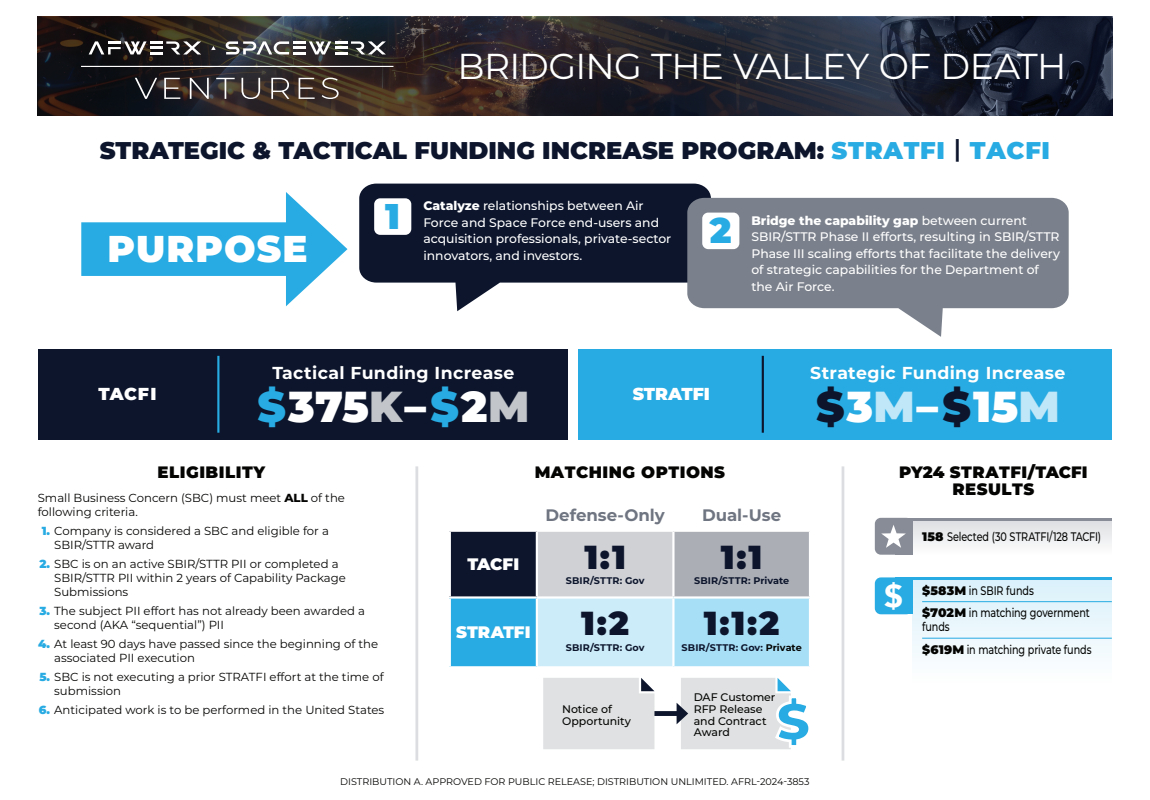
<style>
.page{position:relative;width:1150px;height:800px;background:#fff}
.page>*{position:absolute;margin:0;border:0;box-sizing:border-box;transform-origin:0 0}
.t1{font:900 43.3px "Montserrat";letter-spacing:.01em;color:#fff}
.t2{font:900 37.3px "Montserrat";letter-spacing:.03em;color:#fff}
.t3{font:36px "Montserrat";letter-spacing:-.015em;color:#fff}
.t4{font:900 35.8px "Montserrat";color:#27abe2}
.t5{font:900 33.3px "Montserrat";color:#0c152c}
.t6{font:700 31.6px "Avenir Next";color:#fff}
.t7{font:900 24.2px "Montserrat";color:#0c152c}
.t8{font:700 17.3px "Montserrat";letter-spacing:.02em;color:#fff}
.t9{font:900 17.3px "Montserrat";color:#fff}
.t10{font:700 16.6px "Montserrat";color:#6f7581}
.t11{font:900 16.6px "Montserrat";color:#fff}
.t12{font:900 16.5px/17px "Montserrat";letter-spacing:.03em;color:#040503;text-align:center}
.t13{font:500 12.4px/16.5px "Montserrat";color:#fff}
.t14{font:500 12.4px/22.7px "Montserrat";letter-spacing:-.015em;color:#040503;scale:.78 1}
.t15{font:11.7px/13.7px "Montserrat";color:#040503}
.t16{font:500 11px/11.7px "Montserrat";letter-spacing:-.005em;color:#040503}
.t17{font:9.6px "Montserrat";color:#040503}
.t18{font:700 9.6px "Montserrat";letter-spacing:.01em;color:#0c152c}
.s1{color:#27abe2}
.s2{font-weight:600}
.s3{font-weight:800}
.s4{color:#c2c5ca}
.s5{color:#0c152c}
.s6{color:#c0e7f8}
.s7{font-weight:900;color:#27abe2}
.s8{color:#040503}
.s9{font-weight:900}
</style>
<div class="page">
<hr style="left:415px;top:466px;width:3px;height:295px;background:#dbdde0">
<hr style="left:842px;top:466px;width:2px;height:295px;background:#dbdde0">
<div style="left:38px;top:349px;width:529px;height:91px;background:#0c152c"></div>
<div style="left:579px;top:349px;width:533px;height:91px;background:#27abe2"></div>
<hr style="left:762px;top:356px;width:2px;height:77px;background:#0c152c">
<hr style="left:217px;top:356px;width:2px;height:77px;background:#27abe2">
<svg style="left:912px;top:520px;width:200px;height:35px;fill:#edeeef"></svg>
<hr style="left:906px;top:518px;width:206px;height:2px;background:#888c96">
<div style="left:875px;top:518px;width:37px;height:37px;background:#888c96;border-radius:6px"></div>
<div style="left:895px;top:518px;width:17px;height:37px;background:#888c96"></div>
<svg style="left:881px;top:525px;width:25px;height:23px"></svg>
<div style="left:912px;top:577px;width:200px;height:106px;background:linear-gradient(to bottom,#d9f0fa,#fcfefe)"></div>
<div style="left:875px;top:577px;width:37px;height:37px;background:#27abe2;border-radius:6px"></div>
<hr style="left:922px;top:601px;width:190px;height:1px;background:#27abe2">
<hr style="left:922px;top:638px;width:190px;height:1px;background:#27abe2">
<div style="left:895px;top:577px;width:17px;height:37px;background:#27abe2"></div>
<hr style="left:906px;top:577px;width:206px;height:3px;background:#27abe2">
<div style="left:81px;top:222px;width:219px;height:54px;background:#27abe2"></div>
<svg style="left:286px;top:192px;width:61px;height:114px"></svg>
<svg style="left:359px;top:184px;width:352px;height:127px;fill:#0c152c"></svg>
<svg style="left:687px;top:198px;width:382px;height:139px;fill:#7b818c"></svg>
<div style="left:374px;top:198px;width:37px;height:37px;background:#fff;border-radius:6px"></div>
<div style="left:702px;top:213px;width:37px;height:36px;background:#fff;border-radius:6px"></div>
<svg style="left:38px;top:17px;width:1073px;height:99px;background:#26252c"></svg>
<svg style="left:89px;top:41px;width:112px;height:13px"></svg>
<svg style="left:211px;top:46px;width:5px;height:4px"></svg>
<svg style="left:226px;top:41px;width:160px;height:13px"></svg>
<hr style="left:81px;top:66px;width:312px;height:1px;background:#fff">
<svg style="left:135px;top:78px;width:22px;height:21px"></svg>
<svg style="left:164px;top:78px;width:16px;height:21px"></svg>
<svg style="left:190px;top:78px;width:19px;height:21px"></svg>
<svg style="left:216px;top:78px;width:19px;height:21px"></svg>
<svg style="left:242px;top:78px;width:18px;height:21px"></svg>
<svg style="left:271px;top:78px;width:18px;height:21px"></svg>
<svg style="left:299px;top:78px;width:16px;height:21px"></svg>
<svg style="left:322px;top:78px;width:17px;height:21px"></svg>
<div style="left:648px;top:711px;width:33px;height:5px;background:#0c152c"></div>
<div style="left:543px;top:678px;width:111px;height:71px;background:#dfe1e2"></div>
<div style="left:450px;top:531px;width:87px;height:67px;background:#0c152c"></div>
<div style="left:537px;top:531px;width:136px;height:67px;background:#cfd1d5"></div>
<div style="left:673px;top:531px;width:137px;height:67px;background:#abaeb5"></div>
<div style="left:450px;top:598px;width:87px;height:69px;background:#27abe2"></div>
<div style="left:537px;top:598px;width:136px;height:69px;background:#ccecf9"></div>
<div style="left:673px;top:598px;width:137px;height:69px;background:#a7dff6"></div>
<hr style="left:449px;top:530px;width:88px;height:2px;background:#fff">
<hr style="left:449px;top:532px;width:2px;height:64px;background:#fff">
<hr style="left:537px;top:530px;width:136px;height:2px;background:#fff">
<hr style="left:536px;top:532px;width:2px;height:64px;background:#fff">
<hr style="left:673px;top:530px;width:138px;height:2px;background:#fff">
<hr style="left:672px;top:532px;width:3px;height:64px;background:#fff">
<hr style="left:809px;top:532px;width:2px;height:64px;background:#fff">
<hr style="left:449px;top:596px;width:88px;height:3px;background:#fff">
<hr style="left:449px;top:599px;width:2px;height:67px;background:#fff">
<hr style="left:537px;top:596px;width:136px;height:3px;background:#fff">
<hr style="left:536px;top:599px;width:2px;height:67px;background:#fff">
<hr style="left:673px;top:596px;width:138px;height:3px;background:#fff">
<hr style="left:672px;top:599px;width:3px;height:67px;background:#fff">
<hr style="left:809px;top:599px;width:2px;height:67px;background:#fff">
<hr style="left:449px;top:666px;width:88px;height:2px;background:#fff">
<hr style="left:537px;top:666px;width:136px;height:2px;background:#fff">
<hr style="left:673px;top:666px;width:138px;height:2px;background:#fff">
<svg style="left:677px;top:678px;width:132px;height:71px;background:#d1dee3"></svg>
<h3 class="t3" style="left:457px;top:41px;width:611px">BRIDGING THE VALLEY OF DEATH</h3>
<h3 class="t7" style="left:100px;top:132px;width:952px">STRATEGIC &amp; TACTICAL FUNDING INCREASE PROGRAM: <span class="s1">STRATFI</span> <span class="s2">|</span> <span class="s1">TACFI</span></h3>
<h2 class="t2" style="left:107px;top:221px;width:202px">PURPOSE</h2>
<h3 class="t4" style="left:385px;top:190px;width:16px">1</h3>
<p class="t13" style="left:423px;top:197px;width:249px"><span class="s3">Catalyze</span> relationships between Air Force and Space Force end-users and acquisition professionals, private-sector innovators, and investors.</p>
<h3 class="t4" style="left:710px;top:204px;width:23px">2</h3>
<p class="t13" style="left:751px;top:211px;width:310px"><span class="s3">Bridge the capability gap</span> between current SBIR/STTR Phase II efforts, resulting in SBIR/STTR Phase III scaling efforts that facilitate the delivery of strategic capabilities for the Department of the Air Force.</p>
<h3 class="t9" style="left:98px;top:381px;width:60px">TACFI</h3>
<h3 class="t8" style="left:272px;top:360px;width:244px">Tactical Funding Increase</h3>
<h1 class="t1" style="left:258px;top:374px;width:273px"><span class="s1">$</span>375<span class="s4">K</span>–<span class="s1">$</span>2<span class="s4">M</span></h1>
<h3 class="t9" style="left:633px;top:381px;width:79px">STRATFI</h3>
<h3 class="t8" style="left:810px;top:360px;width:257px">Strategic Funding Increase</h3>
<h1 class="t1" style="left:816px;top:374px;width:245px"><span class="s5">$</span>3<span class="s6">M</span>–<span class="s5">$</span>15<span class="s6">M</span></h1>
<h3 class="t12" style="left:158px;top:463px;width:109px">ELIGIBILITY</h3>
<p class="t15" style="left:38px;top:491px;width:309px">Small Business Concern (SBC) must meet <span class="s3">ALL</span> of the following criteria.</p>
<p class="t15" style="left:54px;top:524px;width:276px;text-indent:-13px"><span class="s7">1.</span> Company is considered a SBC and eligible for a<br>SBIR/STTR award</p>
<p class="t15" style="left:54px;top:557px;width:293px;text-indent:-15px"><span class="s7">2.</span> SBC is on an active SBIR/STTR PII or completed a<br>SBIR/STTR PII within 2 years of Capability Package<br>Submissions</p>
<p class="t15" style="left:54px;top:603px;width:312px;text-indent:-15px"><span class="s7">3.</span> The subject PII effort has not already been awarded a second (AKA “sequential”) PII</p>
<p class="t15" style="left:54px;top:636px;width:325px;text-indent:-16px"><span class="s7">4.</span> At least 90 days have passed since the beginning of the associated PII execution</p>
<p class="t15" style="left:54px;top:669px;width:331px;text-indent:-15px"><span class="s7">5.</span> SBC is not executing a prior STRATFI effort at the time of submission</p>
<p class="t15" style="left:39px;top:702px;width:347px"><span class="s7">6.</span> Anticipated work is to be performed in the United States</p>
<h3 class="t11" style="left:467px;top:552px;width:53px">TACFI</h3>
<h3 class="t12" style="left:535px;top:463px;width:192px">MATCHING OPTIONS</h3>
<h3 class="t10" style="left:545px;top:503px;width:121px">Defense-Only</h3>
<h3 class="t10" style="left:702px;top:503px;width:81px">Dual-Use</h3>
<h3 class="t5" style="left:584px;top:532px;width:43px">1:1</h3>
<p class="t18" style="left:566px;top:574px;width:80px">SBIR/STTR: Gov</p>
<h3 class="t5" style="left:721px;top:532px;width:43px">1:1</h3>
<p class="t18" style="left:694px;top:574px;width:97px">SBIR/STTR: Private</p>
<h3 class="t11" style="left:456px;top:620px;width:76px">STRATFI</h3>
<h3 class="t5" style="left:581px;top:599px;width:49px">1:2</h3>
<p class="t18" style="left:566px;top:641px;width:80px">SBIR/STTR: Gov</p>
<p class="t16" style="left:562px;top:703px;width:70px">Notice of<br>Opportunity</p>
<h3 class="t5" style="left:704px;top:599px;width:77px">1:1:2</h3>
<p class="t18" style="left:682px;top:641px;width:122px">SBIR/STTR: Gov: <span class="s8">Private</span></p>
<p class="t16" style="left:694px;top:691px;width:83px">DAF Customer<br>RFP Release and Contract<br>Award</p>
<p class="t17" style="left:340px;top:775px;width:471px">DISTRIBUTION A. APPROVED FOR PUBLIC RELEASE; DISTRIBUTION UNLIMITED. AFRL-2024-3853</p>
<h3 class="t12" style="left:899px;top:463px;width:190px">PY24 STRATFI/TACFI<br>RESULTS</h3>
<h3 class="t6" style="left:883px;top:569px;width:22px">$</h3>
<p class="t14" style="left:922px;top:524px;width:231px"><span class="s9">158</span> Selected (30 STRATFI/128 TACFI)</p>
<p class="t14" style="left:922px;top:578px;width:216px"><span class="s9">$583M</span> in SBIR funds<br><span class="s9">$702M</span> in matching government</p>
<p class="t14" style="left:922px;top:615px;width:219px">funds<br><span class="s9">$619M</span> in matching private funds</p>
</div>
